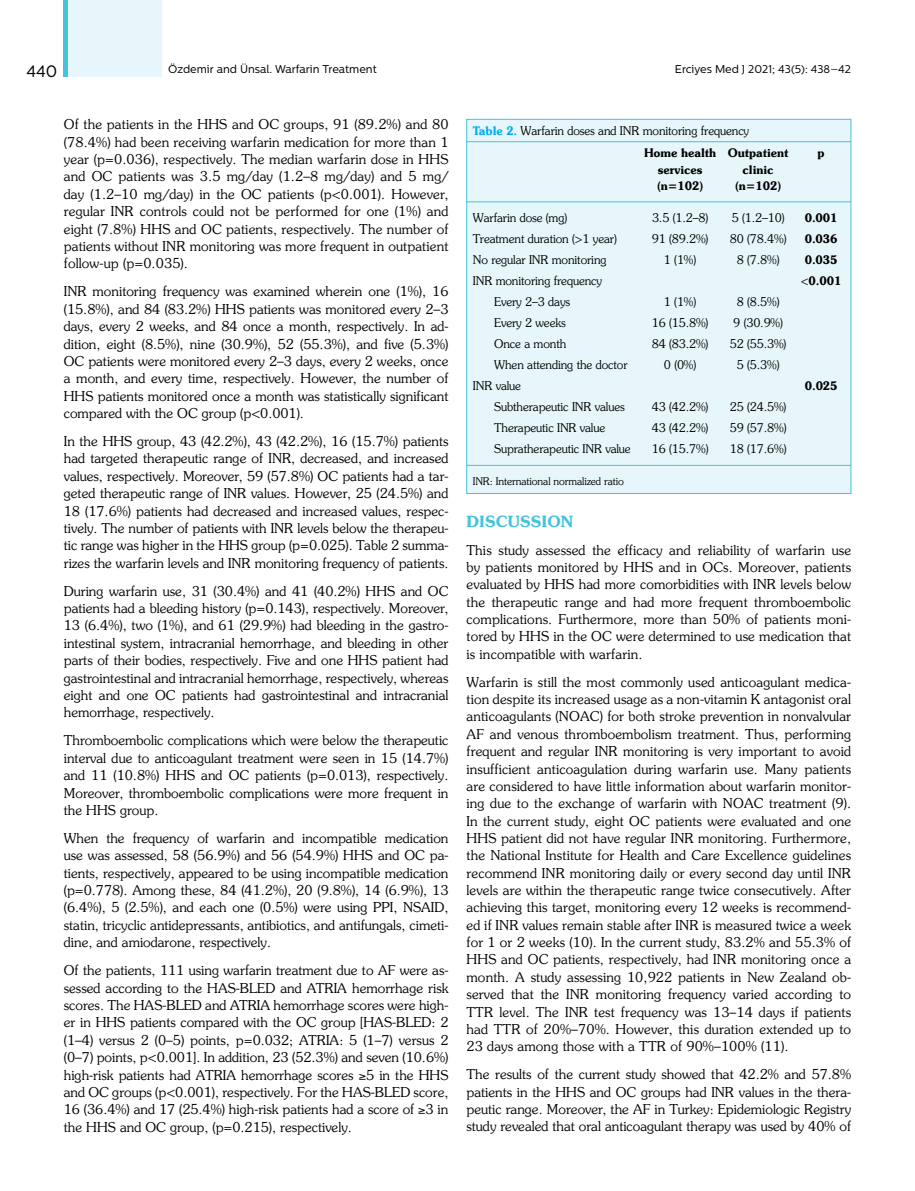
<style>
.page{position:relative;width:915px;height:1191px;background:#fff}
.page>*{position:absolute;margin:0;border:0;box-sizing:border-box;transform-origin:0 0}
.t1{font:16.5px "Centrale Sans";color:#000}
.t2{font:700 15.75px "Souvenir";color:#42c4dd}
.t3{font:13.5px/17.4px "Souvenir";color:#000;text-align:justify}
.t4{font:12px/22.8px "Souvenir";letter-spacing:-.01em;color:#000}
.t5{font:700 12px "Souvenir";letter-spacing:-.01em;color:#000}
.t6{font:11.25px "Centrale Sans";color:#000}
.t7{font:10.5px "Souvenir";letter-spacing:-.01em;color:#000}
.s1{font-weight:700;color:#00aeef}
.s2{font-weight:700}
.s3{font-weight:400}
</style>
<div class="page">
<div style="left:64px;top:0;width:98px;height:77px;background:#e7f6fa"></div>
<hr style="left:64px;top:0;width:4px;height:77px;background:#42c4dd">
<div style="left:466px;top:119px;width:384px;height:375px;background:#e7f6fa;border:1px solid #42c4dd"></div>
<hr style="left:466px;top:141px;width:384px;height:1px;background:#42c4dd">
<hr style="left:466px;top:465px;width:384px;height:1px;background:#42c4dd">
<hr style="left:466px;top:202px;width:384px;height:1px;background:#42c4dd">
<p class="t1" style="left:27px;top:61px;width:32px">440</p>
<p class="t6" style="left:168px;top:62px;width:210px">Özdemir and Ünsal. Warfarin Treatment</p>
<p class="t6" style="left:674px;top:62px;width:178px">Erciyes Med J 2021; 43(5): 438–42</p>
<p class="t3" style="left:64px;top:116px;width:386px">Of the patients in the HHS and OC groups, 91 (89.2%) and 80 (78.4%) had been receiving warfarin medication for more than 1 year (p=0.036), respectively. The median warfarin dose in HHS and OC patients was 3.5 mg/day (1.2–8 mg/day) and 5 mg/ day (1.2–10 mg/day) in the OC patients (p&lt;0.001). However, regular INR controls could not be performed for one (1%) and eight (7.8%) HHS and OC patients, respectively. The number of patients without INR monitoring was more frequent in outpatient follow-up (p=0.035).</p>
<p class="t3" style="left:64px;top:283px;width:386px">INR monitoring frequency was examined wherein one (1%), 16 (15.8%), and 84 (83.2%) HHS patients was monitored every 2–3 days, every 2 weeks, and 84 once a month, respectively. In ad&shy;dition, eight (8.5%), nine (30.9%), 52 (55.3%), and five (5.3%)<br>OC patients were monitored every 2–3 days, every 2 weeks, once a month, and every time, respectively. However, the number of HHS patients monitored once a month was statistically significant compared with the OC group (p&lt;0.001).</p>
<p class="t3" style="left:64px;top:432px;width:386px">In the HHS group, 43 (42.2%), 43 (42.2%), 16 (15.7%) patients had targeted therapeutic range of INR, decreased, and increased values, respectively. Moreover, 59 (57.8%) OC patients had a tar&shy;geted therapeutic range of INR values. However, 25 (24.5%) and 18 (17.6%) patients had decreased and increased values, respec&shy;tively. The number of patients with INR levels below the therapeu&shy;tic range was higher in the HHS group (p=0.025). Table 2 summa&shy;rizes the warfarin levels and INR monitoring frequency of patients.</p>
<p class="t3" style="left:64px;top:582px;width:386px">During warfarin use, 31 (30.4%) and 41 (40.2%) HHS and OC patients had a bleeding history (p=0.143), respectively. Moreover, 13 (6.4%), two (1%), and 61 (29.9%) had bleeding in the gastro&shy;intestinal system, intracranial hemorrhage, and bleeding in other parts of their bodies, respectively. Five and one HHS patient had gastrointestinal and intracranial hemorrhage, respectively, whereas eight and one OC patients had gastrointestinal and intracranial hemorrhage, respectively.</p>
<p class="t3" style="left:64px;top:732px;width:386px">Thromboembolic complications which were below the therapeutic interval due to anticoagulant treatment were seen in 15 (14.7%) and 11 (10.8%) HHS and OC patients (p=0.013), respectively.<br>Moreover, thromboembolic complications were more frequent in the HHS group.</p>
<p class="t3" style="left:64px;top:829px;width:386px">When the frequency of warfarin and incompatible medication use was assessed, 58 (56.9%) and 56 (54.9%) HHS and OC pa&shy;tients, respectively, appeared to be using incompatible medication (p=0.778). Among these, 84 (41.2%), 20 (9.8%), 14 (6.9%), 13 (6.4%), 5 (2.5%), and each one (0.5%) were using PPI, NSAID, statin, tricyclic antidepressants, antibiotics, and antifungals, cimeti&shy;dine, and amiodarone, respectively.</p>
<p class="t3" style="left:64px;top:961px;width:386px">Of the patients, 111 using warfarin treatment due to AF were as&shy;sessed according to the HAS-BLED and ATRIA hemorrhage risk scores. The HAS-BLED and ATRIA hemorrhage scores were high&shy;er in HHS patients compared with the OC group [HAS-BLED: 2 (1–4) versus 2 (0–5) points, p=0.032; ATRIA: 5 (1–7) versus 2 (0–7) points, p&lt;0.001]. In addition, 23 (52.3%) and seven (10.6%) high-risk patients had ATRIA hemorrhage scores ≥5 in the HHS and OC groups (p&lt;0.001), respectively. For the HAS-BLED score, 16 (36.4%) and 17 (25.4%) high-risk patients had a score of ≥3 in the HHS and OC group, (p=0.215), respectively.</p>
<p class="t4" style="left:643px;top:119px;width:146px;text-indent:-171px"><span class="s1">Table 2.</span> Warfarin doses and INR monitoring frequency<br><span class="s2">Home health Outpatient</span></p>
<p class="t5" style="left:657px;top:162px;width:46px">services</p>
<p class="t5" style="left:742px;top:162px;width:33px">clinic</p>
<p class="t5" style="left:656px;top:179px;width:48px">(n=102)</p>
<p class="t5" style="left:734px;top:179px;width:48px">(n=102)</p>
<p class="t5" style="left:817px;top:146px;width:9px">p</p>
<p class="t4" style="left:472px;top:206px;width:96px">Warfarin dose (mg)</p>
<p class="t4" style="left:651px;top:206px;width:58px">3.5 (1.2–8)</p>
<p class="t4" style="left:731px;top:206px;width:54px">5 (1.2–10)</p>
<p class="t5" style="left:804px;top:210px;width:34px">0.001</p>
<p class="t4" style="left:472px;top:227px;width:145px">Treatment duration (&gt;1 year)</p>
<p class="t4" style="left:651px;top:227px;width:58px">91 (89.2%)</p>
<p class="t4" style="left:729px;top:227px;width:58px">80 (78.4%)</p>
<p class="t5" style="left:804px;top:231px;width:34px">0.036</p>
<p class="t4" style="left:472px;top:248px;width:135px">No regular INR monitoring</p>
<p class="t4" style="left:663px;top:248px;width:34px">1 (1%)</p>
<p class="t4" style="left:736px;top:248px;width:44px">8 (7.8%)</p>
<p class="t5" style="left:804px;top:252px;width:34px">0.035</p>
<p class="t4" style="left:472px;top:269px;width:131px">INR monitoring frequency</p>
<p class="t5" style="left:800px;top:273px;width:42px"><span class="s3">&lt;</span>0.001</p>
<p class="t4" style="left:494px;top:290px;width:78px">Every 2–3 days</p>
<p class="t4" style="left:663px;top:290px;width:34px">1 (1%)</p>
<p class="t4" style="left:736px;top:290px;width:44px">8 (8.5%)</p>
<p class="t4" style="left:494px;top:311px;width:73px">Every 2 weeks</p>
<p class="t4" style="left:651px;top:311px;width:58px">16 (15.8%)</p>
<p class="t4" style="left:733px;top:311px;width:51px">9 (30.9%)</p>
<p class="t4" style="left:494px;top:332px;width:74px">Once a month</p>
<p class="t4" style="left:651px;top:332px;width:58px">84 (83.2%)</p>
<p class="t4" style="left:729px;top:332px;width:58px">52 (55.3%)</p>
<p class="t4" style="left:494px;top:353px;width:135px">When attending the doctor</p>
<p class="t4" style="left:663px;top:353px;width:34px">0 (0%)</p>
<p class="t4" style="left:736px;top:353px;width:44px">5 (5.3%)</p>
<p class="t4" style="left:472px;top:374px;width:50px">INR value</p>
<p class="t5" style="left:804px;top:378px;width:34px">0.025</p>
<p class="t4" style="left:494px;top:395px;width:132px">Subtherapeutic INR values</p>
<p class="t4" style="left:651px;top:395px;width:58px">43 (42.2%)</p>
<p class="t4" style="left:729px;top:395px;width:58px">25 (24.5%)</p>
<p class="t4" style="left:494px;top:416px;width:113px">Therapeutic INR value</p>
<p class="t4" style="left:651px;top:416px;width:58px">43 (42.2%)</p>
<p class="t4" style="left:729px;top:416px;width:58px">59 (57.8%)</p>
<p class="t4" style="left:494px;top:437px;width:138px">Supratherapeutic INR value</p>
<p class="t4" style="left:651px;top:437px;width:58px">16 (15.7%)</p>
<p class="t4" style="left:729px;top:437px;width:58px">18 (17.6%)</p>
<p class="t7" style="left:472px;top:475px;width:152px">INR: International normalized ratio</p>
<p class="t2" style="left:466px;top:511px;width:108px">DISCUSSION</p>
<p class="t3" style="left:466px;top:541px;width:386px">This study assessed the efficacy and reliability of warfarin use by patients monitored by HHS and in OCs. Moreover, patients evaluated by HHS had more comorbidities with INR levels below the therapeutic range and had more frequent thromboembolic complications. Furthermore, more than 50% of patients moni&shy;tored by HHS in the OC were determined to use medication that is incompatible with warfarin.</p>
<p class="t3" style="left:466px;top:673px;width:386px">Warfarin is still the most commonly used anticoagulant medica&shy;tion despite its increased usage as a non-vitamin K antagonist oral anticoagulants (NOAC) for both stroke prevention in nonvalvular AF and venous thromboembolism treatment. Thus, performing frequent and regular INR monitoring is very important to avoid insufficient anticoagulation during warfarin use. Many patients are considered to have little information about warfarin monitor&shy;ing due to the exchange of warfarin with NOAC treatment (9).<br>In the current study, eight OC patients were evaluated and one HHS patient did not have regular INR monitoring. Furthermore, the National Institute for Health and Care Excellence guidelines recommend INR monitoring daily or every second day until INR levels are within the therapeutic range twice consecutively. After achieving this target, monitoring every 12 weeks is recommend&shy;ed if INR values remain stable after INR is measured twice a week for 1 or 2 weeks (10). In the current study, 83.2% and 55.3% of HHS and OC patients, respectively, had INR monitoring once a month. A study assessing 10,922 patients in New Zealand ob&shy;served that the INR monitoring frequency varied according to TTR level. The INR test frequency was 13–14 days if patients had TTR of 20%–70%. However, this duration extended up to 23 days among those with a TTR of 90%–100% (11).</p>
<p class="t3" style="left:466px;top:1065px;width:386px">The results of the current study showed that 42.2% and 57.8% patients in the HHS and OC groups had INR values in the thera&shy;peutic range. Moreover, the AF in Turkey: Epidemiologic Registry study revealed that oral anticoagulant therapy was used by 40% of</p>
</div>
